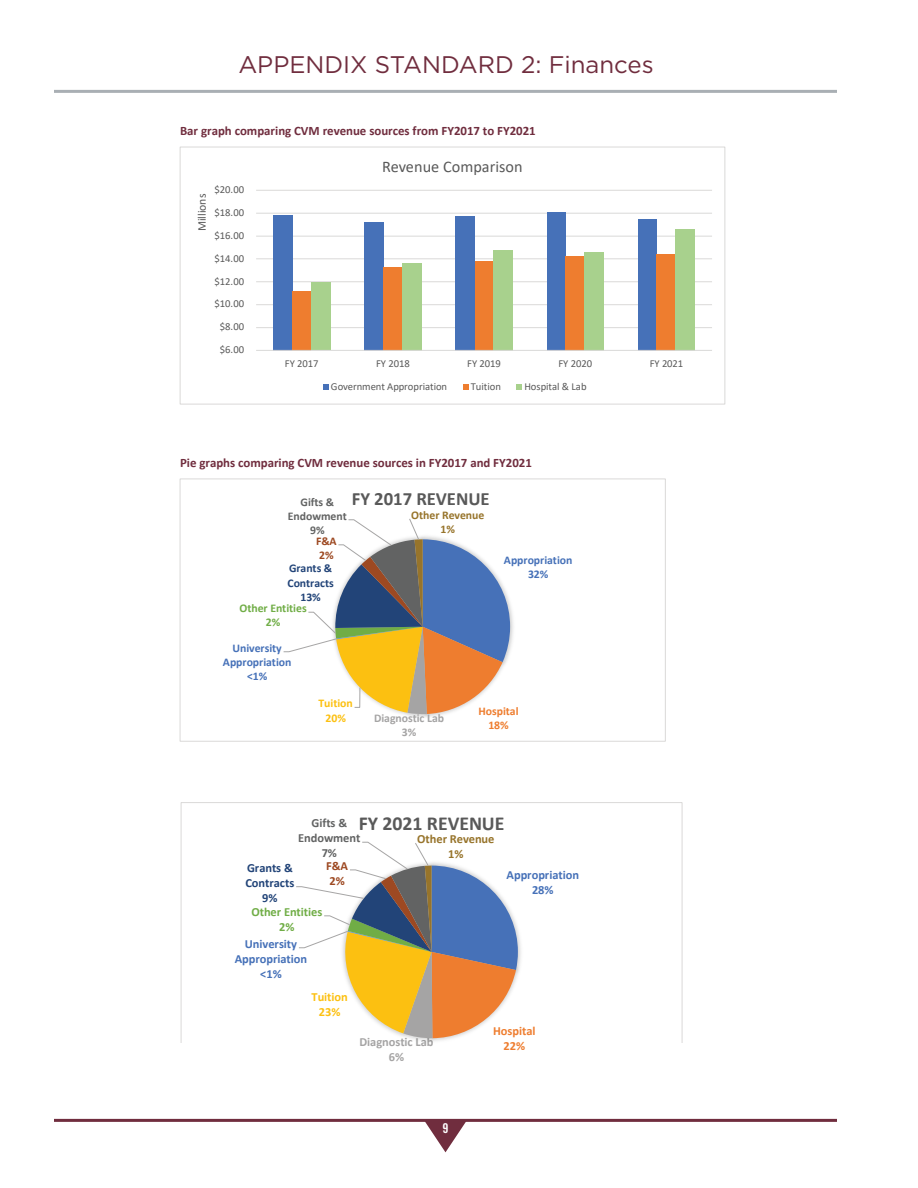
<style>
.page{position:relative;width:918px;height:1188px;background:#fff}
.page>*{position:absolute;margin:0;border:0;box-sizing:border-box;transform-origin:0 0}
.t1{font:24px "Gotham";color:#702d3e}
.t2{font:700 19.8px "Calibri";color:#595959}
.t3{font:700 18.75px "Calibri";color:#595959}
.t4{font:16.2px "Calibri";color:#595959}
.t5{font:13.5px "Trade Gothic LT Std Bd Cn 20";color:#fff}
.t6{font:700 12.9px "Calibri";color:#702d3e}
.t7{font:700 12.45px/15px "Calibri";letter-spacing:-.005em;color:#4671b8;text-align:center}
.t8{font:700 12.45px "Calibri";letter-spacing:-.005em;color:#224478}
.t9{font:700 12.45px/15.1px "Calibri";letter-spacing:-.005em;color:#70ad46;text-align:center}
.t10{font:700 12.45px "Calibri";letter-spacing:-.005em;color:#a5a4a4}
.t11{font:700 12.45px "Calibri";letter-spacing:-.005em;color:#97742b}
.t12{font:700 12.45px "Calibri";letter-spacing:-.005em;color:#626363}
.t13{font:700 12.45px "Calibri";letter-spacing:-.005em;color:#ee7d2f}
.t14{font:700 12.45px/15.1px "Calibri";letter-spacing:-.005em;color:#fcc011;text-align:center}
.t15{font:700 12.45px "Calibri";color:#9d4922}
.t16{font:700 11.7px/14.1px "Calibri";letter-spacing:-.005em;color:#4671b8;text-align:center}
.t17{font:700 11.7px/14px "Calibri";letter-spacing:-.005em;color:#224478;text-align:center}
.t18{font:700 11.7px "Calibri";letter-spacing:-.005em;color:#a5a4a4}
.t19{font:700 11.7px/14.2px "Calibri";letter-spacing:-.005em;color:#70ad46;text-align:center}
.t20{font:700 11.7px "Calibri";letter-spacing:-.005em;color:#97742b}
.t21{font:700 11.7px "Calibri";letter-spacing:-.005em;color:#ee7d2f}
.t22{font:700 11.7px "Calibri";letter-spacing:-.005em;color:#626363}
.t23{font:700 11.7px/14.2px "Calibri";letter-spacing:-.005em;color:#fcc011;text-align:center}
.t24{font:11.7px "Calibri";color:#595959}
.t25{font:700 11.7px/14.2px "Calibri";color:#9d4922}
.t26{font:10.65px "Calibri";letter-spacing:-.005em;color:#595959}
.s1{font-size:11.7px;color:#626363}
</style>
<div class="page">
<hr style="left:54px;top:1119px;width:783px;height:3px;background:#702d3e">
<hr style="left:54px;top:90px;width:783px;height:3px;background:#a9afb4">
<svg style="left:424px;top:1121px;width:43px;height:31px"></svg>
<svg style="left:181px;top:803px;width:502px;height:239px"></svg>
<div style="left:180px;top:478px;width:486px;height:264px;border:1px solid #dad9d8"></div>
<div style="left:180px;top:147px;width:545px;height:258px;border:1px solid #dad9d8"></div>
<svg style="left:516px;top:384px;width:6px;height:6px"></svg>
<svg style="left:463px;top:384px;width:5px;height:6px"></svg>
<svg style="left:323px;top:384px;width:6px;height:6px"></svg>
<hr style="left:256px;top:327px;width:456px;height:1px;background:#dad9d8">
<hr style="left:256px;top:304px;width:456px;height:1px;background:#dad9d8">
<hr style="left:256px;top:281px;width:456px;height:1px;background:#dad9d8">
<hr style="left:256px;top:258px;width:456px;height:1px;background:#dad9d8">
<hr style="left:256px;top:236px;width:456px;height:1px;background:#dad9d8">
<hr style="left:256px;top:213px;width:456px;height:1px;background:#dad9d8">
<hr style="left:256px;top:190px;width:456px;height:1px;background:#dad9d8">
<div style="left:273px;top:215px;width:19px;height:135px;background:#4671b8"></div>
<div style="left:365px;top:222px;width:19px;height:128px;background:#4671b8"></div>
<div style="left:456px;top:216px;width:19px;height:134px;background:#4671b8"></div>
<div style="left:547px;top:212px;width:19px;height:138px;background:#4671b8"></div>
<div style="left:638px;top:219px;width:19px;height:131px;background:#4671b8"></div>
<div style="left:292px;top:291px;width:19px;height:59px;background:#ee7d2f"></div>
<div style="left:384px;top:267px;width:18px;height:83px;background:#ee7d2f"></div>
<div style="left:475px;top:261px;width:19px;height:89px;background:#ee7d2f"></div>
<div style="left:566px;top:256px;width:19px;height:94px;background:#ee7d2f"></div>
<div style="left:657px;top:254px;width:19px;height:96px;background:#ee7d2f"></div>
<div style="left:311px;top:283px;width:19px;height:67px;background:#a8d18d"></div>
<div style="left:402px;top:263px;width:19px;height:87px;background:#a8d18d"></div>
<div style="left:494px;top:250px;width:19px;height:100px;background:#a8d18d"></div>
<div style="left:585px;top:252px;width:19px;height:98px;background:#a8d18d"></div>
<div style="left:676px;top:229px;width:19px;height:121px;background:#a8d18d"></div>
<hr style="left:256px;top:350px;width:456px;height:1px;background:#dad9d8">
<img style="left:510px;top:605px;width:3px;height:45px">
<svg style="left:283px;top:518px;width:227px;height:196px"></svg>
<img style="left:518px;top:858px;width:7px;height:120px">
<img style="left:439px;top:945px;width:84px;height:97px">
<img style="left:396px;top:1041px;width:43px;height:1px">
<img style="left:338px;top:1038px;width:101px;height:3px">
<svg style="left:295px;top:841px;width:223px;height:197px"></svg>
<p class="t1" style="left:238px;top:49px;width:417px">APPENDIX STANDARD 2: Finances</p>
<p class="t6" style="left:180px;top:121px;width:357px">Bar graph comparing CVM revenue sources from FY2017 to FY2021</p>
<p class="t4" style="left:382px;top:155px;width:142px">Revenue Comparison</p>
<p class="t24" style="left:194px;top:231px;width:39px;rotate:-90deg">Millions</p>
<p class="t26" style="left:215px;top:182px;width:31px">$20.00</p>
<p class="t26" style="left:215px;top:205px;width:31px">$18.00</p>
<p class="t26" style="left:215px;top:228px;width:31px">$16.00</p>
<p class="t26" style="left:215px;top:251px;width:31px">$14.00</p>
<p class="t26" style="left:215px;top:274px;width:31px">$12.00</p>
<p class="t26" style="left:215px;top:296px;width:31px">$10.00</p>
<p class="t26" style="left:220px;top:319px;width:26px">$8.00</p>
<p class="t26" style="left:220px;top:342px;width:26px">$6.00</p>
<p class="t26" style="left:285px;top:356px;width:35px">FY 2017</p>
<p class="t26" style="left:376px;top:356px;width:35px">FY 2018</p>
<p class="t26" style="left:467px;top:356px;width:35px">FY 2019</p>
<p class="t26" style="left:558px;top:356px;width:35px">FY 2020</p>
<p class="t26" style="left:650px;top:356px;width:35px">FY 2021</p>
<p class="t26" style="left:331px;top:379px;width:118px">Government Appropriation</p>
<p class="t26" style="left:471px;top:379px;width:32px">Tuition</p>
<p class="t26" style="left:524px;top:379px;width:64px">Hospital &amp; Lab</p>
<p class="t6" style="left:180px;top:453px;width:353px">Pie graphs comparing CVM revenue sources in FY2017 and FY2021</p>
<p class="t3" style="left:301px;top:486px;width:191px"><span class="s1">Gifts &amp;</span> FY 2017 REVENUE</p>
<p class="t22" style="left:288px;top:508px;width:60px">Endowment</p>
<p class="t20" style="left:411px;top:507px;width:75px">Other Revenue</p>
<p class="t22" style="left:310px;top:522px;width:16px">9%</p>
<p class="t20" style="left:441px;top:521px;width:16px">1%</p>
<p class="t25" style="left:316px;top:534px;width:22px">F&amp;A<br>2%</p>
<p class="t17" style="left:289px;top:561px;width:45px">Grants &amp;</p>
<p class="t17" style="left:288px;top:576px;width:48px">Contracts<br>13%</p>
<p class="t19" style="left:240px;top:601px;width:69px">Other Entities<br>2%</p>
<p class="t16" style="left:223px;top:641px;width:70px">University<br>Appropriation &lt;1%</p>
<p class="t16" style="left:504px;top:553px;width:70px">Appropriation</p>
<p class="t16" style="left:528px;top:567px;width:22px">32%</p>
<p class="t23" style="left:319px;top:696px;width:36px">Tuition<br>20%</p>
<p class="t18" style="left:374px;top:710px;width:72px">Diagnostic Lab</p>
<p class="t18" style="left:402px;top:724px;width:16px">3%</p>
<p class="t21" style="left:478px;top:702px;width:42px">Hospital</p>
<p class="t21" style="left:488px;top:717px;width:22px">18%</p>
<p class="t2" style="left:312px;top:810px;width:194px"><sup>Gifts</sup> <sup>&amp;</sup> FY 2021 REVENUE</p>
<p class="t12" style="left:298px;top:829px;width:64px">Endowment</p>
<p class="t11" style="left:417px;top:830px;width:79px">Other Revenue</p>
<p class="t12" style="left:322px;top:844px;width:17px">7%</p>
<p class="t11" style="left:448px;top:845px;width:17px">1%</p>
<p class="t8" style="left:247px;top:859px;width:47px">Grants &amp;</p>
<p class="t15" style="left:326px;top:857px;width:23px">F&amp;A</p>
<p class="t8" style="left:245px;top:874px;width:50px">Contracts</p>
<p class="t15" style="left:330px;top:872px;width:17px">2%</p>
<p class="t8" style="left:262px;top:889px;width:17px">9%</p>
<p class="t9" style="left:251px;top:904px;width:72px">Other Entities<br>2%</p>
<p class="t7" style="left:235px;top:936px;width:74px">University<br>Appropriation &lt;1%</p>
<p class="t14" style="left:312px;top:989px;width:38px">Tuition<br>23%</p>
<p class="t7" style="left:507px;top:867px;width:74px">Appropriation</p>
<p class="t7" style="left:532px;top:882px;width:23px">28%</p>
<p class="t13" style="left:493px;top:1022px;width:44px">Hospital</p>
<p class="t10" style="left:360px;top:1033px;width:76px">Diagnostic Lab</p>
<p class="t13" style="left:504px;top:1037px;width:23px">22%</p>
<p class="t10" style="left:389px;top:1048px;width:17px">6%</p>
<p class="t5" style="left:443px;top:1120px;width:7px">9</p>
</div>
